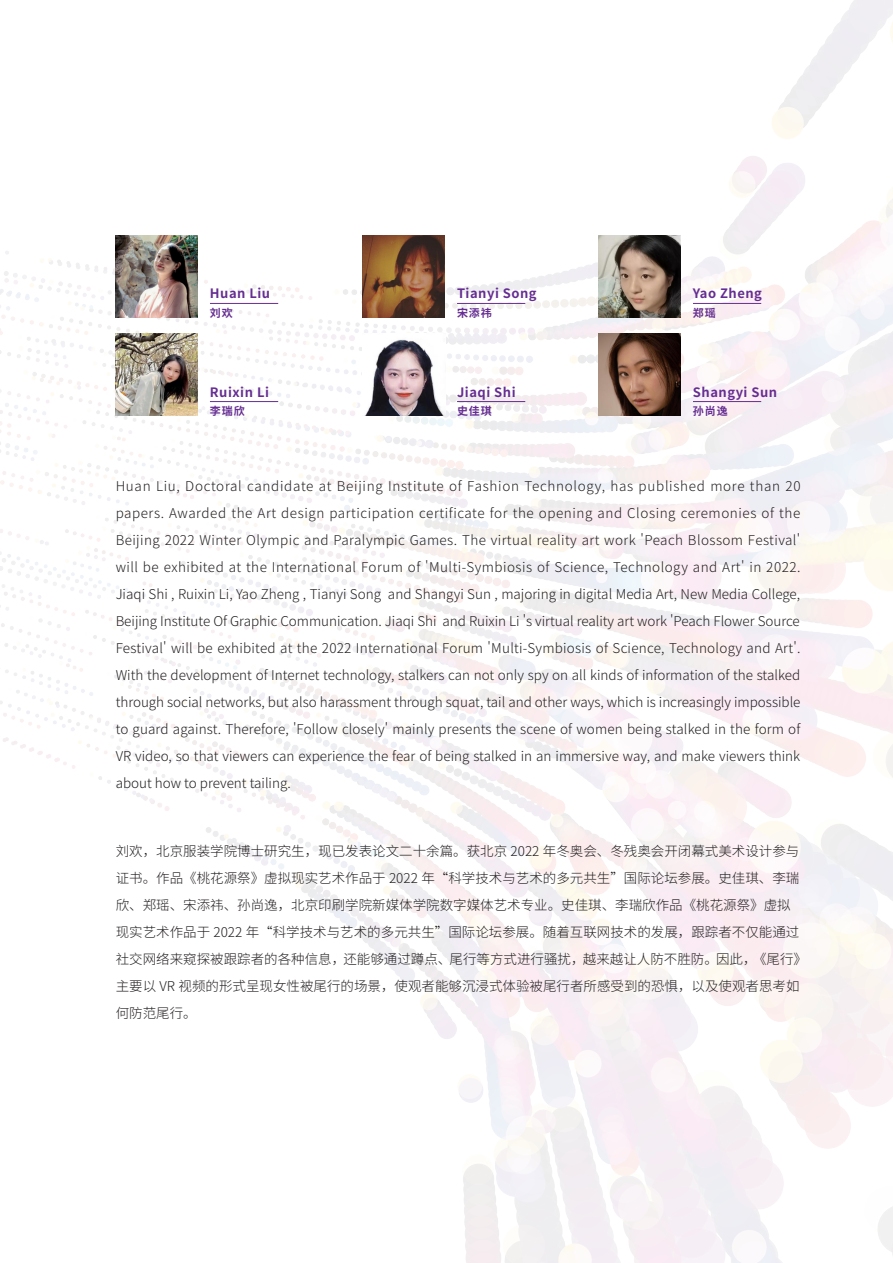
<style>
.page{position:relative;width:893px;height:1263px;background:#fff}
.page>*{position:absolute;margin:0;border:0;box-sizing:border-box;transform-origin:0 0}
.英文正文{font:300 13.5px/27px "Source Han Sans CN";color:#231f20;text-align:justify}
.中文正文{font:300 13.5px/27px "Source Han Sans CN";color:#231f20}
.英文名字{font:700 12.9px "Source Han Sans CN";letter-spacing:.04em;color:#652d91}
.中文名字{font:700 10.95px "Source Han Sans CN";letter-spacing:.08em;color:#652d91}
</style>
<div class="page">
<img style="left:0;top:0;width:893px;height:1263px">
<img style="left:116px;top:236px;width:82px;height:82px">
<hr style="left:210px;top:303px;width:68px;height:1px;background:#652d91">
<img style="left:363px;top:236px;width:82px;height:82px">
<hr style="left:457px;top:303px;width:68px;height:1px;background:#652d91">
<img style="left:599px;top:236px;width:82px;height:82px">
<hr style="left:693px;top:303px;width:68px;height:1px;background:#652d91">
<img style="left:363px;top:334px;width:82px;height:82px">
<hr style="left:457px;top:401px;width:68px;height:1px;background:#652d91">
<img style="left:116px;top:334px;width:82px;height:82px">
<hr style="left:210px;top:401px;width:68px;height:1px;background:#652d91">
<img style="left:599px;top:334px;width:82px;height:82px">
<hr style="left:693px;top:401px;width:68px;height:1px;background:#652d91">
<p class="英文名字" style="left:210px;top:286px;width:62px">Huan Liu</p>
<p class="英文名字" style="left:457px;top:286px;width:81px">Tianyi Song</p>
<p class="英文名字" style="left:693px;top:286px;width:71px">Yao Zheng</p>
<p class="中文名字" style="left:210px;top:306px;width:24px">刘欢</p>
<p class="中文名字" style="left:457px;top:306px;width:36px">宋添祎</p>
<p class="中文名字" style="left:693px;top:306px;width:24px">郑瑶</p>
<p class="英文名字" style="left:210px;top:385px;width:60px">Ruixin Li</p>
<p class="英文名字" style="left:457px;top:385px;width:60px">Jiaqi Shi</p>
<p class="英文名字" style="left:693px;top:385px;width:86px">Shangyi Sun</p>
<p class="中文名字" style="left:210px;top:404px;width:36px">李瑞欣</p>
<p class="中文名字" style="left:457px;top:404px;width:36px">史佳琪</p>
<p class="中文名字" style="left:693px;top:404px;width:36px">孙尚逸</p>
<p class="英文正文" style="left:116px;top:473px;width:686px">Huan Liu, Doctoral candidate at Beijing Institute of Fashion Technology, has published more than 20 papers. Awarded the Art design participation certificate for the opening and Closing ceremonies of the Beijing 2022 Winter Olympic and Paralympic Games. The virtual reality art work 'Peach Blossom Festival' will be exhibited at the International Forum of 'Multi-Symbiosis of Science, Technology and Art' in 2022.<br>Jiaqi Shi , Ruixin Li, Yao Zheng , Tianyi Song and Shangyi Sun , majoring in digital Media Art, New Media College, Beijing Institute Of Graphic Communication. Jiaqi Shi and Ruixin Li 's virtual reality art work 'Peach Flower Source Festival' will be exhibited at the 2022 International Forum 'Multi-Symbiosis of Science, Technology and Art'.<br>With the development of Internet technology, stalkers can not only spy on all kinds of information of the stalked through social networks, but also harassment through squat, tail and other ways, which is increasingly impossible to guard against. Therefore, 'Follow closely' mainly presents the scene of women being stalked in the form of VR video, so that viewers can experience the fear of being stalked in an immersive way, and make viewers think about how to prevent tailing.</p>
<p class="中文正文" style="left:116px;top:838px;width:693px">刘欢，北京服装学院博士研究生，现已发表论文二十余篇。获北京 2022 年冬奥会、冬残奥会开闭幕式美术设计参与证书。作品《桃花源祭》虚拟现实艺术作品于 2022 年“科学技术与艺术的多元共生”国际论坛参展。史佳琪、李瑞欣、郑瑶、宋添祎、孙尚逸，北京印刷学院新媒体学院数字媒体艺术专业。史佳琪、李瑞欣作品《桃花源祭》虚拟现实艺术作品于 2022 年“科学技术与艺术的多元共生”国际论坛参展。随着互联网技术的发展，跟踪者不仅能通过社交网络来窥探被跟踪者的各种信息，还能够通过蹲点、尾行等方式进行骚扰，越来越让人防不胜防。因此，《尾行》主要以 VR 视频的形式呈现女性被尾行的场景，使观者能够沉浸式体验被尾行者所感受到的恐惧，以及使观者思考如何防范尾行。</p>
</div>
